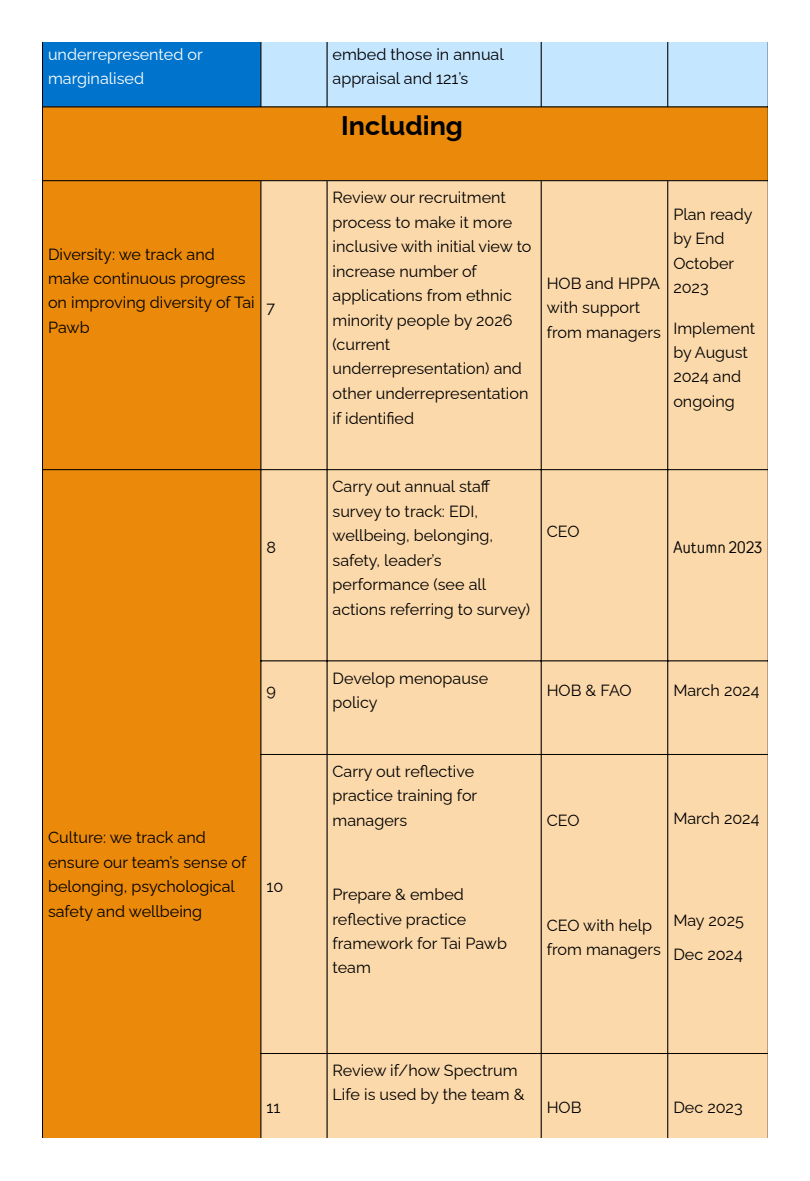
<style>
.page{position:relative;width:810px;height:1181px;background:#fff}
.page>*{position:absolute;margin:0;border:0;box-sizing:border-box;transform-origin:0 0}
.t1{font:700 26.85px "Raleway";color:#000}
.t2{font:16.2px/24.5px "Raleway";color:#000}
.t3{font:16.2px/24.3px "Raleway";color:#fff}
.t4{font:16.2px "TT Rounds Condensed";color:#000}
</style>
<div class="page">
<div style="left:43px;top:43px;width:217px;height:63px;background:#0074cd"></div>
<div style="left:261px;top:43px;width:507px;height:63px;background:#c5e6ff"></div>
<div style="left:43px;top:107px;width:725px;height:1030px;background:#ea890a"></div>
<div style="left:261px;top:181px;width:507px;height:956px;background:#fbd9ab"></div>
<hr style="left:42px;top:42px;width:1px;height:1095px;background:#000">
<hr style="left:260px;top:42px;width:1px;height:64px;background:#000">
<hr style="left:260px;top:181px;width:1px;height:956px;background:#000">
<hr style="left:327px;top:42px;width:1px;height:64px;background:#000">
<hr style="left:327px;top:181px;width:1px;height:956px;background:#000">
<hr style="left:541px;top:42px;width:1px;height:64px;background:#000">
<hr style="left:541px;top:181px;width:1px;height:956px;background:#000">
<hr style="left:667px;top:42px;width:1px;height:64px;background:#000">
<hr style="left:667px;top:181px;width:1px;height:956px;background:#000">
<hr style="left:768px;top:42px;width:1px;height:1095px;background:#000">
<hr style="left:42px;top:42px;width:726px;height:1px;background:#000">
<hr style="left:42px;top:106px;width:726px;height:1px;background:#000">
<hr style="left:42px;top:180px;width:726px;height:1px;background:#000">
<hr style="left:42px;top:469px;width:726px;height:1px;background:#000">
<hr style="left:260px;top:660px;width:508px;height:1px;background:#000">
<hr style="left:260px;top:754px;width:508px;height:1px;background:#000">
<hr style="left:260px;top:1052px;width:508px;height:2px;background:#000">
<hr style="left:42px;top:1180px;width:726px;height:1px;background:#000">
<p class="t3" style="left:48px;top:42px;width:156px">underrepresented or marginalised</p>
<p class="t2" style="left:333px;top:42px;width:173px">embed those in annual appraisal and 121’s</p>
<p class="t1" style="left:341px;top:109px;width:123px">Including</p>
<p class="t2" style="left:48px;top:242px;width:208px">Diversity: we track and make continuous progress on improving diversity of Tai<br>Pawb</p>
<p class="t2" style="left:266px;top:295px;width:10px">7</p>
<p class="t2" style="left:333px;top:185px;width:201px">Review our recruitment process to make it more inclusive with initial view to increase number of applications from ethnic minority people by 2026 (current underrepresentation) and other underrepresentation if identified</p>
<p class="t2" style="left:547px;top:271px;width:116px">HOB and HPPA with support from managers</p>
<p class="t2" style="left:673px;top:201px;width:81px">Plan ready by End<br>October<br>2023</p>
<p class="t2" style="left:673px;top:316px;width:83px">Implement by August<br>2024 and ongoing</p>
<p class="t2" style="left:266px;top:535px;width:11px">8</p>
<p class="t2" style="left:266px;top:677px;width:11px">9</p>
<p class="t2" style="left:48px;top:824px;width:200px">Culture: we track and ensure our team’s sense of belonging, psychological safety and wellbeing</p>
<p class="t2" style="left:266px;top:874px;width:18px">10</p>
<p class="t2" style="left:333px;top:474px;width:199px">Carry out annual staff survey to track: EDI, wellbeing, belonging, safety, leader’s performance (see all actions referring to survey)</p>
<p class="t2" style="left:547px;top:519px;width:34px">CEO</p>
<p class="t4" style="left:673px;top:537px;width:91px">Autumn 2023</p>
<p class="t2" style="left:333px;top:666px;width:157px">Develop menopause policy</p>
<p class="t2" style="left:547px;top:677px;width:86px">HOB &amp; FAO</p>
<p class="t2" style="left:673px;top:677px;width:88px">March 2024</p>
<p class="t2" style="left:333px;top:759px;width:146px">Carry out reflective practice training for managers</p>
<p class="t2" style="left:547px;top:807px;width:34px">CEO</p>
<p class="t2" style="left:673px;top:805px;width:88px">March 2024</p>
<p class="t2" style="left:333px;top:882px;width:176px">Prepare &amp; embed reflective practice framework for Tai Pawb team</p>
<p class="t2" style="left:547px;top:912px;width:116px">CEO with help from managers</p>
<p class="t2" style="left:673px;top:907px;width:72px">May 2025</p>
<p class="t2" style="left:673px;top:942px;width:71px">Dec 2024</p>
<p class="t2" style="left:266px;top:1094px;width:15px">11</p>
<p class="t2" style="left:333px;top:1058px;width:193px">Review if/how Spectrum<br>Life is used by the team &amp;</p>
<p class="t2" style="left:547px;top:1094px;width:36px">HOB</p>
<p class="t2" style="left:673px;top:1094px;width:71px">Dec 2023</p>
</div>
